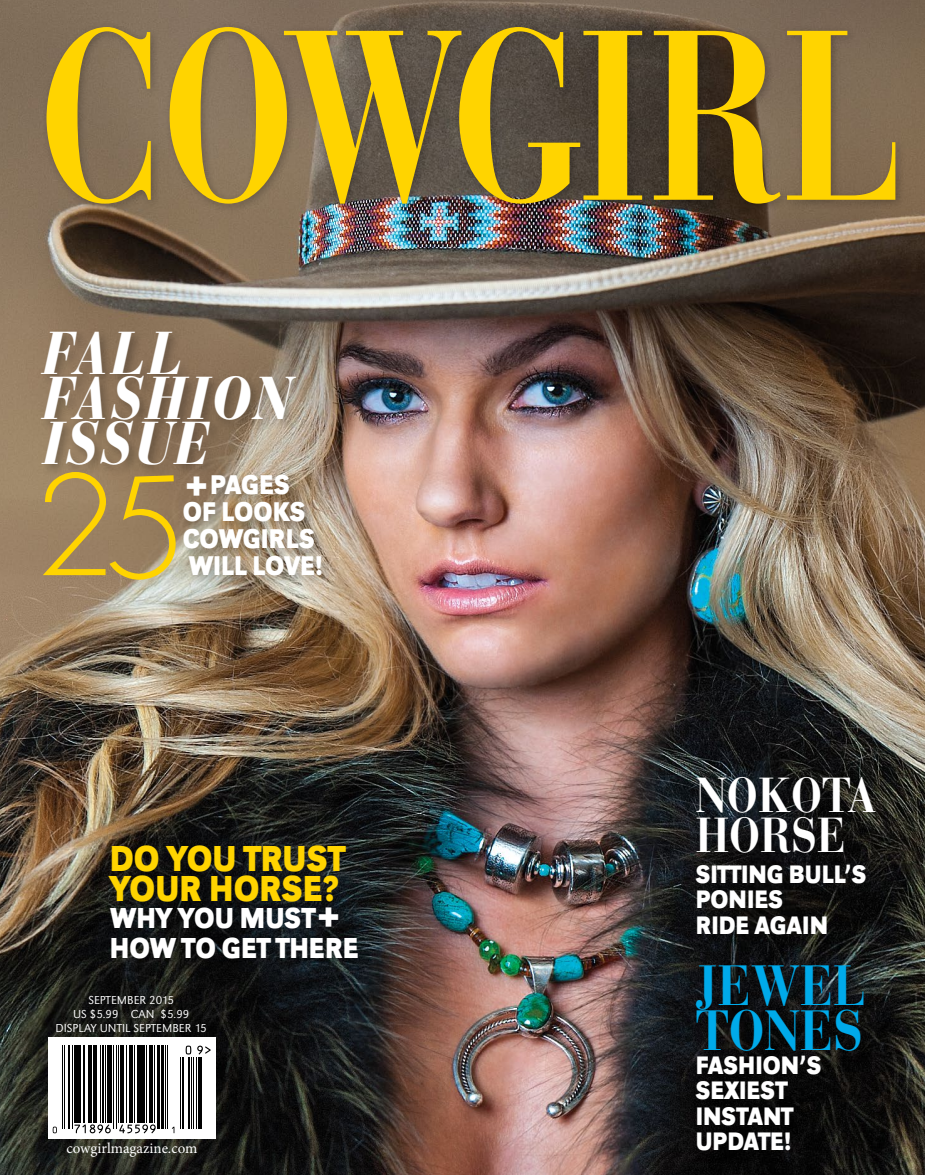
<style>
.page{position:relative;width:925px;height:1175px;background:#fff}
.page>*{position:absolute;margin:0;border:0;box-sizing:border-box;transform-origin:0 0}
.t1{font:700 239.85px "Bauer Bodoni";letter-spacing:-.02em;color:#ffd400;scale:.77 1}
.t2{font:300 135px "Futura";color:#ffd400}
.t3{font:italic 900 60px "Bauer Bodoni";letter-spacing:.05em;color:#fff;scale:.8 1}
.t4{font:700 56.25px/45px "Bauer Bodoni";color:#00aaea;scale:.88 1}
.t5{font:700 48.75px/39.9px "Bauer Bodoni";color:#fff;scale:.88 1}
.t6{font:37.5px/30px "URW Grotesk T Bold Extr Wide";color:#ffd400;scale:.8 1}
.t7{font:900 36px "Arial";color:#fff}
.t8{font:30px "URW Grotesk T Bold Extr Wide";color:#fff;scale:.8 1}
.t9{font:28.2px "URW Grotesk T Bold Extr Wide";color:#fff;scale:.8 1}
.t10{font:26.25px/25.5px "URW Grotesk T Bold Extr Wide";color:#fff;scale:.8 1}
.t11{font:15px "Minion Pro";color:#fff}
.t12{font:12px "URW Grotesk T Ligh";color:#fff}
</style>
<div class="page">
<img style="left:0;top:0;width:925px;height:1174px">
<div style="left:41px;top:21px;width:865px;height:193px;background:#000;opacity:.25"></div>
<div style="left:48px;top:1037px;width:167px;height:101px;background:#fff"></div>
<svg style="left:53px;top:1126px;width:4px;height:7px"></svg>
<svg style="left:74px;top:1124px;width:37px;height:9px"></svg>
<svg style="left:119px;top:1124px;width:37px;height:9px"></svg>
<hr style="left:62px;top:1045px;width:1px;height:83px;background:#000">
<hr style="left:64px;top:1045px;width:1px;height:83px;background:#000">
<hr style="left:68px;top:1045px;width:2px;height:83px;background:#000">
<hr style="left:72px;top:1045px;width:1px;height:83px;background:#000">
<hr style="left:74px;top:1045px;width:3px;height:77px;background:#000">
<hr style="left:78px;top:1045px;width:3px;height:77px;background:#000">
<hr style="left:83px;top:1045px;width:2px;height:77px;background:#000">
<hr style="left:88px;top:1045px;width:1px;height:77px;background:#000">
<hr style="left:90px;top:1045px;width:2px;height:77px;background:#000">
<hr style="left:93px;top:1045px;width:3px;height:77px;background:#000">
<hr style="left:100px;top:1045px;width:1px;height:77px;background:#000">
<hr style="left:102px;top:1045px;width:2px;height:77px;background:#000">
<hr style="left:106px;top:1045px;width:1px;height:77px;background:#000">
<hr style="left:108px;top:1045px;width:4px;height:77px;background:#000">
<hr style="left:113px;top:1045px;width:1px;height:83px;background:#000">
<hr style="left:116px;top:1045px;width:1px;height:83px;background:#000">
<hr style="left:118px;top:1045px;width:1px;height:77px;background:#000">
<hr style="left:120px;top:1045px;width:3px;height:77px;background:#000">
<hr style="left:126px;top:1045px;width:1px;height:77px;background:#000">
<hr style="left:129px;top:1045px;width:3px;height:77px;background:#000">
<hr style="left:134px;top:1045px;width:1px;height:77px;background:#000">
<hr style="left:137px;top:1045px;width:3px;height:77px;background:#000">
<hr style="left:141px;top:1045px;width:4px;height:77px;background:#000">
<hr style="left:146px;top:1045px;width:1px;height:77px;background:#000">
<hr style="left:149px;top:1045px;width:3px;height:77px;background:#000">
<hr style="left:154px;top:1045px;width:1px;height:77px;background:#000">
<hr style="left:157px;top:1045px;width:2px;height:83px;background:#000">
<hr style="left:162px;top:1045px;width:2px;height:83px;background:#000">
<hr style="left:165px;top:1045px;width:1px;height:83px;background:#000">
<hr style="left:167px;top:1045px;width:1px;height:83px;background:#000">
<svg style="left:186px;top:1045px;width:5px;height:9px"></svg>
<hr style="left:180px;top:1056px;width:1px;height:72px;background:#000">
<hr style="left:182px;top:1056px;width:2px;height:72px;background:#000">
<hr style="left:188px;top:1056px;width:1px;height:72px;background:#000">
<hr style="left:191px;top:1056px;width:1px;height:72px;background:#000">
<hr style="left:193px;top:1056px;width:1px;height:72px;background:#000">
<hr style="left:196px;top:1056px;width:1px;height:72px;background:#000">
<hr style="left:199px;top:1056px;width:3px;height:72px;background:#000">
<svg style="left:197px;top:1045px;width:14px;height:9px"></svg>
<div style="left:692px;top:962px;width:184px;height:201px;background:#000;opacity:.25"></div>
<div style="left:693px;top:773px;width:194px;height:92px;background:#000;opacity:.25"></div>
<div style="left:39px;top:328px;width:295px;height:261px;background:#000;opacity:.25"></div>
<svg style="left:106px;top:475px;width:71px;height:105px;background:#9b8367"></svg>
<p class="t1" style="left:39px;top:-28px;width:1127px">COWGIRL</p>
<p class="t3" style="left:42px;top:317px;width:177px">FALL</p>
<p class="t3" style="left:42px;top:362px;width:313px">FASHION</p>
<p class="t3" style="left:42px;top:407px;width:210px">ISSUE</p>
<p class="t9" style="left:210px;top:468px;width:101px">PAGES</p>
<p class="t9" style="left:183px;top:495px;width:155px">OF LOOKS</p>
<p class="t9" style="left:183px;top:522px;width:167px">COWGIRLS</p>
<p class="t9" style="left:188px;top:549px;width:170px">WILL LOVE!</p>
<p class="t2" style="left:33px;top:439px;width:85px">2</p>
<p class="t7" style="left:185px;top:460px;width:25px">+</p>
<p class="t6" style="left:110px;top:843px;width:295px">DO YOU TRUST<br>YOUR HORSE?</p>
<p class="t8" style="left:110px;top:900px;width:258px">WHY YOU MUST</p>
<p class="t8" style="left:110px;top:930px;width:313px">HOW TO GET THERE</p>
<p class="t7" style="left:317px;top:891px;width:25px">+</p>
<p class="t12" style="left:88px;top:992px;width:87px">SEPTEMBER 2015</p>
<p class="t12" style="left:73px;top:1007px;width:118px">US $5.99 CAN $5.99</p>
<p class="t12" style="left:56px;top:1021px;width:153px">DISPLAY UNTIL SEPTEMBER 15</p>
<p class="t11" style="left:66px;top:1137px;width:133px">cowgirlmagazine.com</p>
<p class="t5" style="left:696px;top:775px;width:206px">NOKOTA<br>HORSE</p>
<p class="t10" style="left:696px;top:861px;width:215px">SITTING BULL’S<br>PONIES</p>
<p class="t10" style="left:696px;top:912px;width:167px">RIDE AGAIN</p>
<p class="t4" style="left:696px;top:963px;width:195px">JEWEL<br>TONES</p>
<p class="t10" style="left:696px;top:1052px;width:159px">FASHION’S</p>
<p class="t10" style="left:696px;top:1077px;width:116px">SEXIEST</p>
<p class="t10" style="left:696px;top:1103px;width:123px">INSTANT</p>
<p class="t10" style="left:696px;top:1128px;width:121px">UPDATE!</p>
</div>
